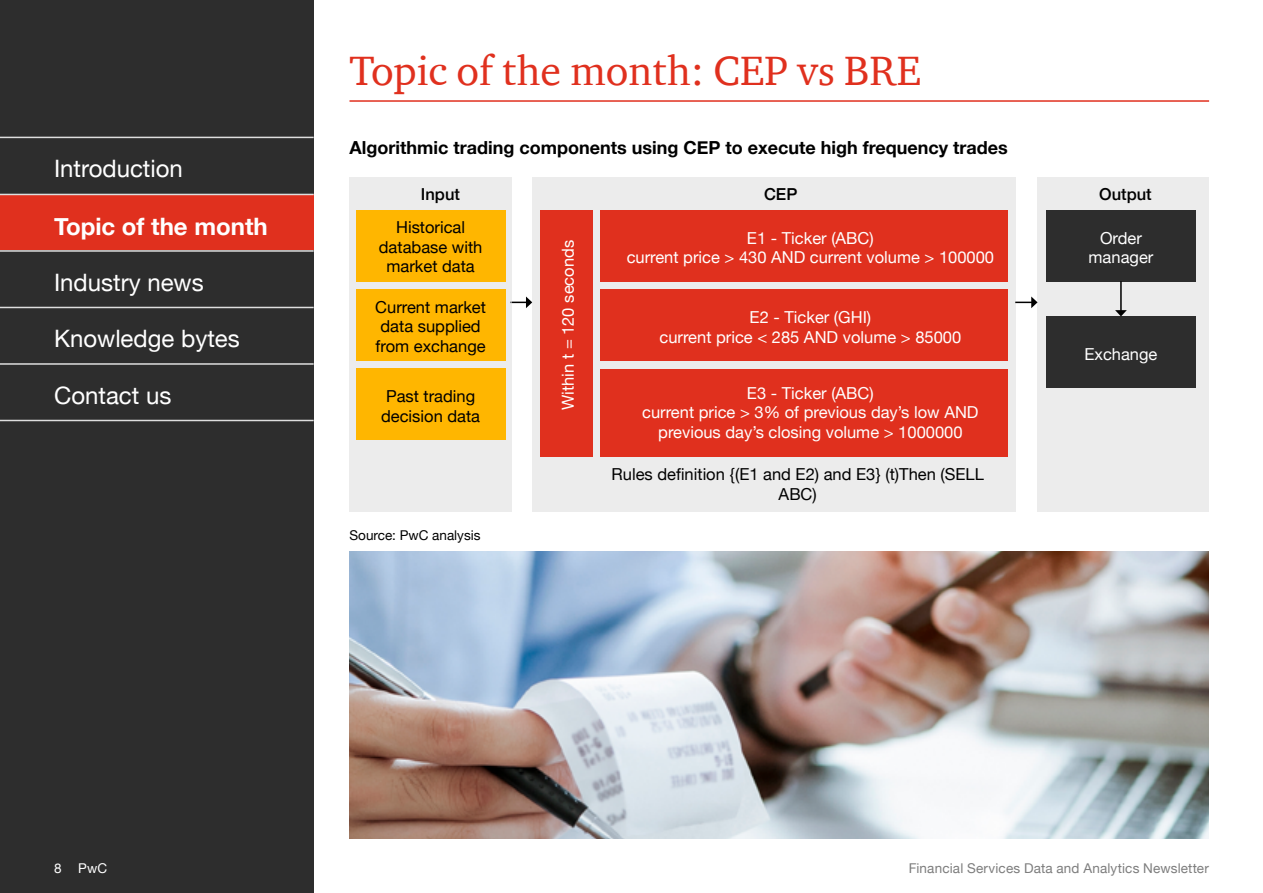
<style>
.page{position:relative;width:1263px;height:893px;background:#fff}
.page>*{position:absolute;margin:0;border:0;box-sizing:border-box;transform-origin:0 0}
.Body{font:42px "ITC Charter Com";color:#e0301e}
.t1{font:24px "Helvetica Neue";color:#fff}
.t2{font:700 24px "Helvetica Neue";color:#fff}
.Body-2{font:700 18px "Helvetica Neue";color:#000}
.Body-3{font:16.5px/19.5px "Helvetica Neue";color:#fff;text-align:center}
.Body-4{font:16.5px/19.5px "Helvetica Neue";color:#000;text-align:center}
.Body-5{font:500 16.5px "Helvetica Neue";color:#000}
.t3{font:13.5px "Helvetica Neue";letter-spacing:.01em;color:#7d7d7d}
.Body-6{font:13.5px "Helvetica Neue";color:#000}
.t4{font:13.5px "Helvetica Neue";color:#fff}
</style>
<div class="page">
<div style="left:0;top:0;width:314px;height:893px;background:#2d2d2d"></div>
<div style="left:0;top:195px;width:314px;height:55px;background:#e0301e"></div>
<hr style="left:0;top:137px;width:314px;height:1px;background:#dedede">
<hr style="left:0;top:194px;width:314px;height:1px;background:#dedede">
<hr style="left:0;top:250px;width:314px;height:2px;background:#dedede">
<hr style="left:0;top:307px;width:314px;height:1px;background:#dedede">
<hr style="left:0;top:363px;width:314px;height:2px;background:#dedede">
<hr style="left:0;top:420px;width:314px;height:1px;background:#dedede">
<svg style="left:512px;top:296px;width:20px;height:12px"></svg>
<hr style="left:349px;top:100px;width:860px;height:2px;background:#e0301e">
<div style="left:349px;top:177px;width:163px;height:335px;background:#ececec"></div>
<div style="left:1037px;top:177px;width:172px;height:335px;background:#ececec"></div>
<div style="left:532px;top:177px;width:483px;height:335px;background:#ececec"></div>
<div style="left:1046px;top:210px;width:150px;height:71px;background:#2d2d2d"></div>
<div style="left:1046px;top:316px;width:150px;height:72px;background:#2d2d2d"></div>
<div style="left:600px;top:210px;width:408px;height:71px;background:#e0301e"></div>
<div style="left:600px;top:289px;width:408px;height:72px;background:#e0301e"></div>
<div style="left:600px;top:369px;width:408px;height:87px;background:#e0301e"></div>
<div style="left:540px;top:210px;width:52px;height:246px;background:#e0301e"></div>
<div style="left:356px;top:210px;width:150px;height:71px;background:#ffb600"></div>
<div style="left:356px;top:289px;width:150px;height:72px;background:#ffb600"></div>
<div style="left:356px;top:369px;width:150px;height:71px;background:#ffb600"></div>
<img style="left:349px;top:552px;width:860px;height:287px">
<svg style="left:1015px;top:296px;width:22px;height:12px"></svg>
<hr style="left:1120px;top:281px;width:2px;height:30px;background:#000">
<svg style="left:1115px;top:310px;width:12px;height:6px"></svg>
<p class="Body" style="left:349px;top:45px;width:573px">Topic of the month: CEP vs BRE</p>
<h2 class="t1" style="left:54px;top:151px;width:130px">Introduction</h2>
<h2 class="t2" style="left:54px;top:207px;width:215px">Topic of the month</h2>
<h2 class="t1" style="left:54px;top:265px;width:151px">Industry news</h2>
<h2 class="t1" style="left:54px;top:321px;width:187px">Knowledge bytes</h2>
<h2 class="t1" style="left:54px;top:378px;width:119px">Contact us</h2>
<p class="Body-2" style="left:349px;top:134px;width:660px">Algorithmic trading components using CEP to execute high frequency trades</p>
<p class="Body-5" style="left:421px;top:181px;width:41px">Input</p>
<p class="Body-5" style="left:764px;top:181px;width:35px">CEP</p>
<p class="Body-5" style="left:1099px;top:181px;width:54px">Output</p>
<p class="Body-4" style="left:379px;top:219px;width:105px">Historical database with market data</p>
<p class="Body-3" style="left:1088px;top:229px;width:66px">Order manager</p>
<p class="Body-3" style="left:627px;top:229px;width:369px">E1 - Ticker (ABC)<br>current price &gt; 430 AND current volume &gt; 100000</p>
<p class="Body-3" style="left:559px;top:410px;width:171px;rotate:-90deg">Within t = 120 seconds</p>
<p class="Body-4" style="left:375px;top:298px;width:112px;text-align:left">Current market data supplied from exchange</p>
<p class="Body-3" style="left:659px;top:308px;width:303px">E2 - Ticker (GHI)<br>current price &lt; 285 AND volume &gt; 85000</p>
<p class="Body-3" style="left:1084px;top:345px;width:75px">Exchange</p>
<p class="Body-4" style="left:381px;top:388px;width:101px;text-align:left">Past trading decision data</p>
<p class="Body-3" style="left:642px;top:384px;width:338px">E3 - Ticker (ABC)<br>current price &gt; 3% of previous day’s low AND previous day’s closing volume &gt; 1000000</p>
<p class="Body-4" style="left:612px;top:465px;width:374px">Rules definition {(E1 and E2) and E3} (t)Then (SELL<br>ABC)</p>
<p class="Body-6" style="left:349px;top:526px;width:132px">Source: PwC analysis</p>
<p class="t4" style="left:54px;top:858px;width:55px">8 PwC</p>
<p class="t3" style="left:909px;top:858px;width:302px">Financial Services Data and Analytics Newsletter</p>
</div>
